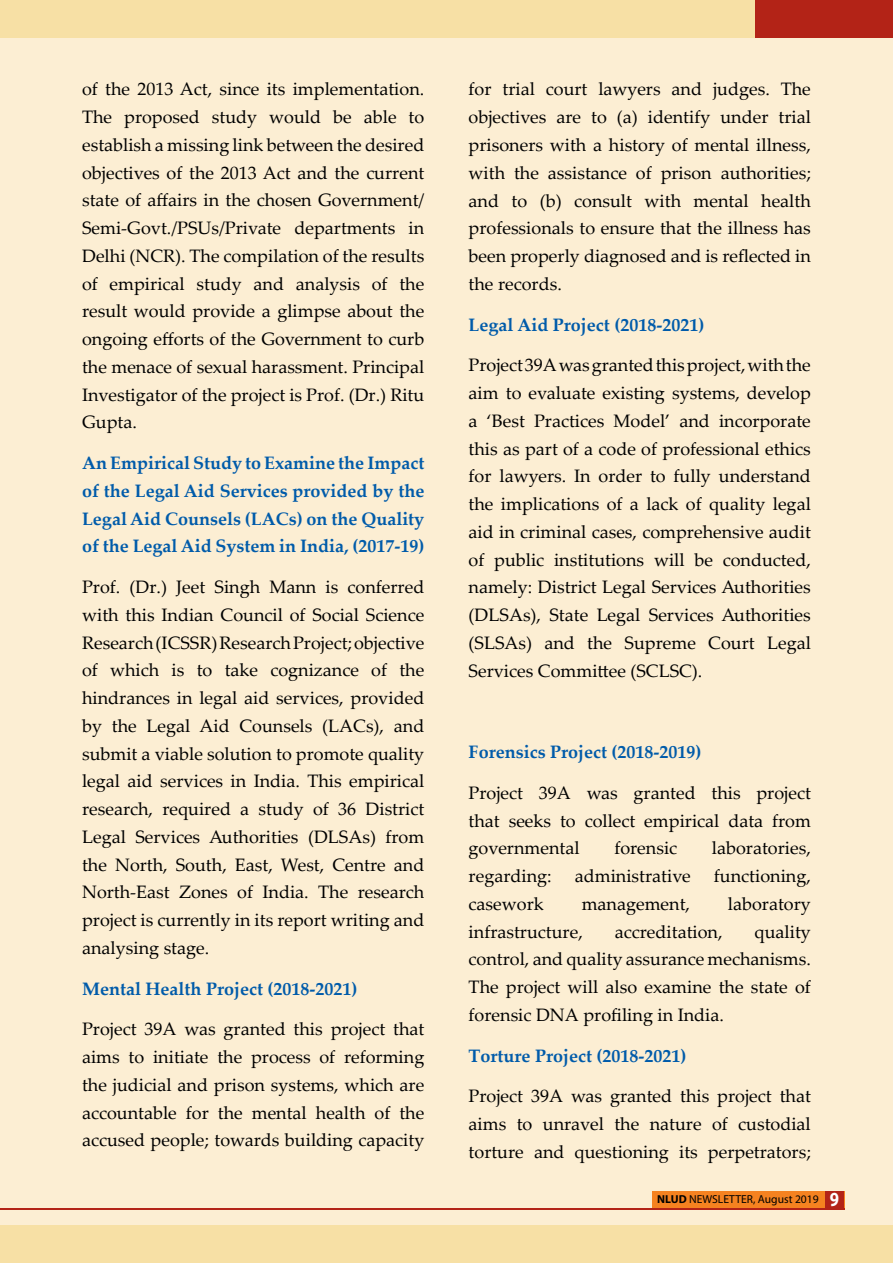
<style>
.page{position:relative;width:893px;height:1263px;background:#fceed3}
.page>*{position:absolute;margin:0;border:0;box-sizing:border-box;transform-origin:0 0}
.t1{font:18px/27.8px "Palatino Linotype";color:#000;text-align:justify}
.t2{font:700 18px/27.8px "Palatino Linotype";color:#005baa;text-align:justify}
.t3{font:11.55px "Myriad Pro";color:#000}
.s1{font-weight:700}
.s2{font-weight:700;font-size:20.1px;color:#fff}
</style>
<div class="page">
<div style="left:652px;top:1191px;width:192px;height:18px;background:#f58220"></div>
<div style="left:0;top:0;width:893px;height:38px;background:#f7e0a5"></div>
<div style="left:0;top:1225px;width:893px;height:38px;background:#f7e0a5"></div>
<div style="left:755px;top:0;width:138px;height:38px;background:#b32317"></div>
<hr style="left:0;top:1208px;width:844px;height:1px;background:#b32317">
<div style="left:826px;top:1191px;width:18px;height:18px;background:#b32317"></div>
<p class="t1" style="left:82px;top:75px;width:344px">of the 2013 Act, since its implementation.<br>The proposed study would be able to establish a missing link between the desired objectives of the 2013 Act and the current state of affairs in the chosen Government/ Semi-Govt./PSUs/Private departments in Delhi (NCR). The compilation of the results of empirical study and analysis of the result would provide a glimpse about the ongoing efforts of the Government to curb the menace of sexual harassment. Principal Investigator of the project is Prof. (Dr.) Ritu Gupta.</p>
<p class="t2" style="left:82px;top:448px;width:344px">An Empirical Study to Examine the Impact of the Legal Aid Services provided by the Legal Aid Counsels (LACs) on the Quality of the Legal Aid System in India, (2017-19)</p>
<p class="t1" style="left:82px;top:572px;width:344px">Prof. (Dr.) Jeet Singh Mann is conferred with this Indian Council of Social Science Research (ICSSR) Research Project; objective of which is to take cognizance of the hindrances in legal aid services, provided by the Legal Aid Counsels (LACs), and submit a viable solution to promote quality legal aid services in India. This empirical research, required a study of 36 District Legal Services Authorities (DLSAs) from the North, South, East, West, Centre and North-East Zones of India. The research project is currently in its report writing and analysing stage.</p>
<p class="t2" style="left:82px;top:974px;width:277px">Mental Health Project (2018-2021)</p>
<p class="t1" style="left:82px;top:1015px;width:344px">Project 39A was granted this project that aims to initiate the process of reforming the judicial and prison systems, which are accountable for the mental health of the accused people; towards building capacity</p>
<p class="t1" style="left:469px;top:75px;width:344px">for trial court lawyers and judges. The objectives are to (a) identify under trial prisoners with a history of mental illness, with the assistance of prison authorities; and to (b) consult with mental health professionals to ensure that the illness has been properly diagnosed and is reflected in the records.</p>
<p class="t2" style="left:469px;top:310px;width:237px">Legal Aid Project (2018-2021)</p>
<p class="t1" style="left:469px;top:350px;width:344px">Project 39A was granted this project, with the aim to evaluate existing systems, develop a ‘Best Practices Model’ and incorporate this as part of a code of professional ethics for lawyers. In order to fully understand the implications of a lack of quality legal aid in criminal cases, comprehensive audit of public institutions will be conducted, namely: District Legal Services Authorities (DLSAs), State Legal Services Authorities (SLSAs) and the Supreme Court Legal Services Committee (SCLSC).</p>
<p class="t2" style="left:469px;top:737px;width:234px">Forensics Project (2018-2019)</p>
<p class="t1" style="left:469px;top:778px;width:344px">Project 39A was granted this project that seeks to collect empirical data from governmental</p>
<p class="t1" style="left:614px;top:833px;width:64px">forensic</p>
<p class="t1" style="left:712px;top:833px;width:100px">laboratories,</p>
<p class="t1" style="left:469px;top:861px;width:85px">regarding:</p>
<p class="t1" style="left:575px;top:861px;width:118px">administrative</p>
<p class="t1" style="left:714px;top:861px;width:98px">functioning,</p>
<p class="t1" style="left:469px;top:889px;width:77px">casework</p>
<p class="t1" style="left:582px;top:889px;width:110px">management,</p>
<p class="t1" style="left:728px;top:889px;width:84px">laboratory</p>
<p class="t1" style="left:469px;top:917px;width:116px">infrastructure,</p>
<p class="t1" style="left:615px;top:917px;width:109px">accreditation,</p>
<p class="t1" style="left:469px;top:917px;width:344px;text-indent:286px">quality control, and quality assurance mechanisms.<br>The project will also examine the state of forensic DNA profiling in India.</p>
<p class="t2" style="left:469px;top:1041px;width:219px">Torture Project (2018-2021)</p>
<p class="t1" style="left:469px;top:1081px;width:344px">Project 39A was granted this project that aims to unravel the nature of custodial torture and questioning its perpetrators;</p>
<p class="t3" style="left:657px;top:1192px;width:183px"><span class="s1">NLUD</span> NEWSLETTER, August 2019 <span class="s2">9</span></p>
</div>
